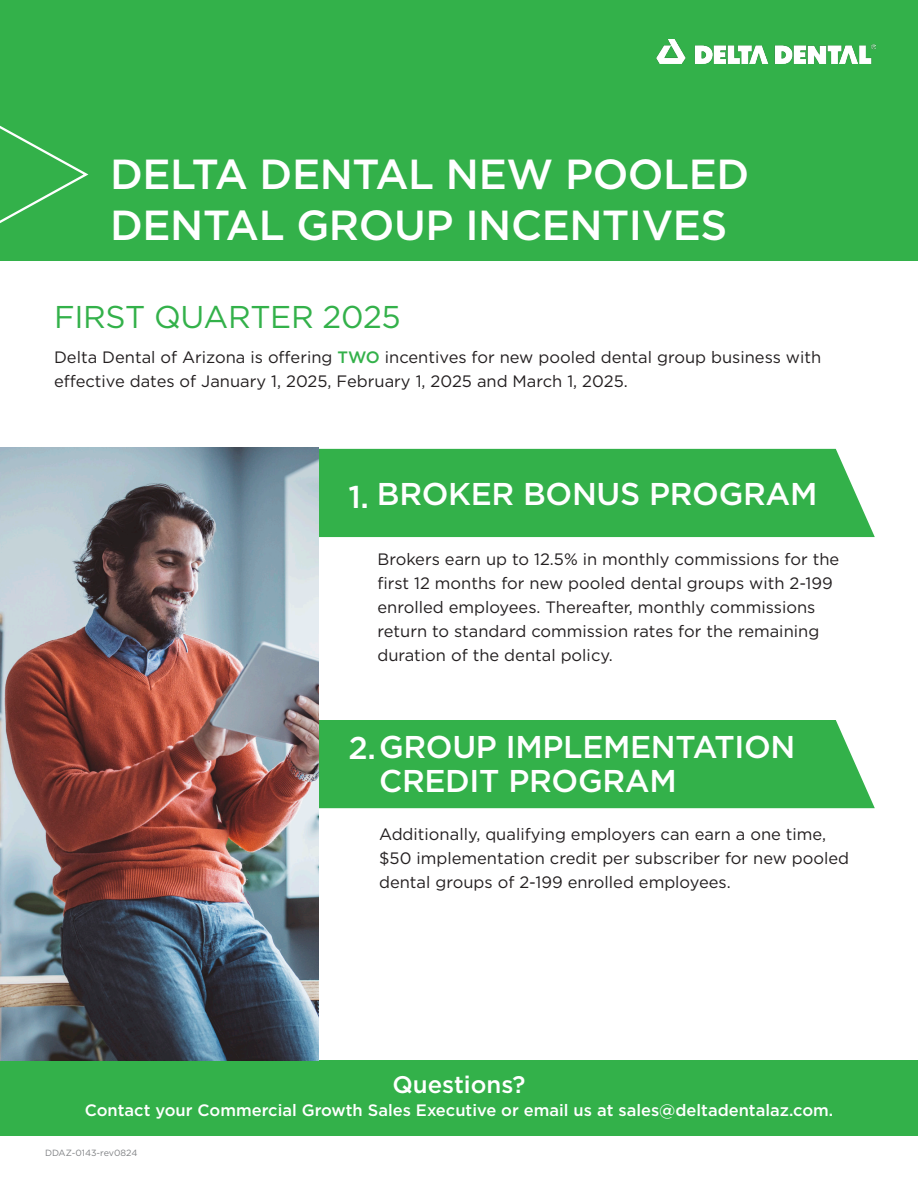
<style>
.page{position:relative;width:918px;height:1188px;background:#fff}
.page>*{position:absolute;margin:0;border:0;box-sizing:border-box;transform-origin:0 0}
.t1{font:500 42px/50.4px "Gotham";letter-spacing:-.01em;color:#fff}
.t2{font:500 31.5px "Gotham";letter-spacing:-.01em;color:#fff}
.t3{font:31.5px "Gotham";letter-spacing:-.01em;color:#33b14a}
.t4{font:500 24px "Gotham";color:#fff}
.t5{font:16.5px/24px "Gotham";color:#231f20}
.t6{font:500 16.5px "Gotham";color:#fff}
.t7{font:9px "Gotham";color:#808285}
.s1{font-weight:500;color:#33b14a}
</style>
<div class="page">
<div style="left:0;top:0;width:918px;height:260px;background:#33b14a"></div>
<div style="left:0;top:1061px;width:918px;height:75px;background:#33b14a"></div>
<div style="left:319px;top:720px;width:556px;height:88px;background:#33b14a"></div>
<div style="left:319px;top:449px;width:556px;height:88px;background:#33b14a"></div>
<img style="left:0;top:447px;width:319px;height:613px">
<img style="left:656px;top:39px;width:220px;height:25px">
<svg style="left:0;top:125px;width:91px;height:136px"></svg>
<p class="t1" style="left:110px;top:149px;width:641px">DELTA DENTAL NEW POOLED<br>DENTAL GROUP INCENTIVES</p>
<p class="t3" style="left:54px;top:296px;width:348px">FIRST QUARTER 2025</p>
<p class="t5" style="left:54px;top:345px;width:769px">Delta Dental of Arizona is offering <span class="s1">TWO</span> incentives for new pooled dental group business with effective dates of January 1, 2025, February 1, 2025 and March 1, 2025.</p>
<p class="t2" style="left:348px;top:476px;width:22px">1.</p>
<p class="t2" style="left:377px;top:473px;width:442px">BROKER BONUS PROGRAM</p>
<p class="t5" style="left:377px;top:547px;width:463px">Brokers earn up to 12.5% in monthly commissions for the first 12 months for new pooled dental groups with 2-199 enrolled employees. Thereafter, monthly commissions return to standard commission rates for the remaining duration of the dental policy.</p>
<p class="t2" style="left:348px;top:726px;width:449px">2.GROUP IMPLEMENTATION</p>
<p class="t2" style="left:379px;top:761px;width:299px">CREDIT PROGRAM</p>
<p class="t5" style="left:379px;top:822px;width:472px">Additionally, qualifying employers can earn a one time, $50 implementation credit per subscriber for new pooled dental groups of 2-199 enrolled employees.</p>
<p class="t4" style="left:392px;top:1069px;width:135px">Questions?</p>
<p class="t6" style="left:85px;top:1099px;width:750px">Contact your Commercial Growth Sales Executive or email us at sales@deltadentalaz.com.</p>
<p class="t7" style="left:45px;top:1147px;width:94px">DDAZ-0143-rev0824</p>
</div>
